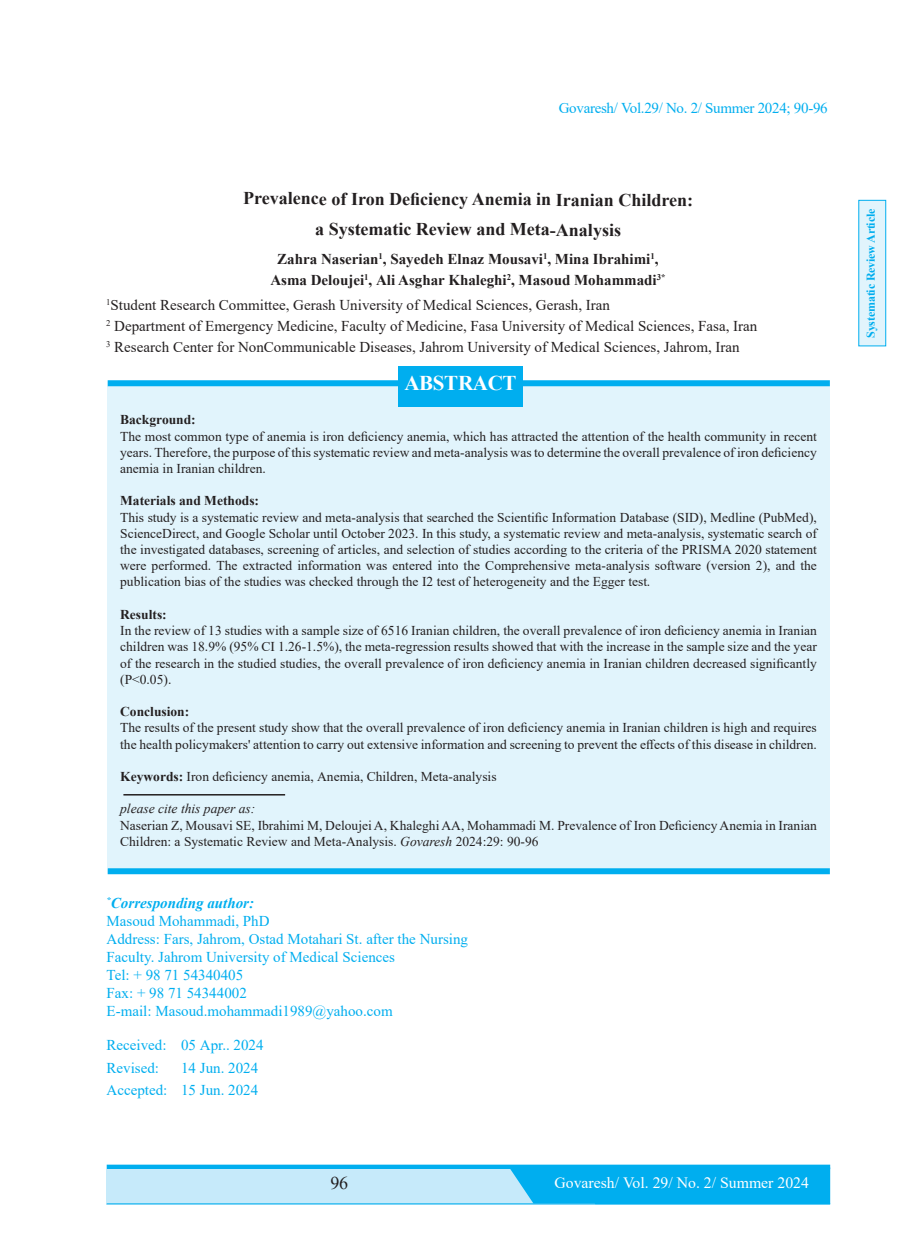
<style>
.page{position:relative;width:915px;height:1255px;background:#fff}
.page>*{position:absolute;margin:0;border:0;box-sizing:border-box;transform-origin:0 0}
.Main{font:700 21px "Times New Roman";letter-spacing:-.015em;color:#fff}
.Main-2{font:700 18px "Times New Roman";letter-spacing:-.005em;color:#231f20}
.t1{font:18px "Times New Roman";color:#231f20}
.t2{font:15.75px "Times New Roman";color:#fff}
.t3{font:15px "Times New Roman";color:#231f20}
.Main-3{font:15px/18px "Times New Roman";color:#00aeef}
.t4{font:700 15px "Times New Roman";color:#231f20}
.Main-4{font:15px "Times New Roman";letter-spacing:-.02em;color:#00aeef}
.t5{font:italic 700 15px "Times New Roman";color:#00aeef}
.Main-5{font:13.5px/16.2px "Times New Roman";color:#231f20;text-align:justify}
.Main-6{font:700 13.5px "Times New Roman";color:#231f20}
.Main-7{font:italic 13.5px "Times New Roman";color:#231f20}
.Main-8{font:700 12px "Times New Roman";letter-spacing:-.015em;color:#00aeef}
.t6{font:700 8.7px "Times New Roman";color:#231f20}
.t7{font:8.7px "Times New Roman";color:#231f20}
.t8{font:italic 700 8.7px "Times New Roman";color:#00aeef}
.s1{font-weight:700}
.s2{font-style:italic}
</style>
<div class="page">
<div style="left:107px;top:1164px;width:722px;height:5px;background:#00aeef"></div>
<div style="left:107px;top:1168px;width:722px;height:36px;background:#c6eafa"></div>
<hr style="left:107px;top:1203px;width:722px;height:1px;background:#00aeef">
<div style="left:508px;top:1168px;width:321px;height:36px;background:#00aeef"></div>
<div style="left:107px;top:386px;width:722px;height:482px;background:#e1f4fc"></div>
<div style="left:108px;top:380px;width:721px;height:6px;background:#00aeef"></div>
<div style="left:108px;top:868px;width:721px;height:6px;background:#00aeef"></div>
<hr style="left:123px;top:794px;width:162px;height:1px;background:#231f20">
<div style="left:858px;top:200px;width:27px;height:146px;background:#e1f4fc"></div>
<div style="left:398px;top:366px;width:125px;height:40px;background:#00aeef"></div>
<p class="Main-4" style="left:558px;top:97px;width:270px">Govaresh/ Vol.29/ No. 2/ Summer 2024; 90-96</p>
<p class="Main-2" style="left:243px;top:186px;width:451px">Prevalence of Iron Deficiency Anemia in Iranian Children:</p>
<p class="Main-2" style="left:315px;top:216px;width:307px">a Systematic Review and Meta-Analysis</p>
<p class="t6" style="left:378px;top:250px;width:6px">1</p>
<p class="t6" style="left:543px;top:250px;width:6px">1</p>
<p class="t6" style="left:650px;top:250px;width:6px">1</p>
<p class="t4" style="left:277px;top:248px;width:383px">Zahra Naserian , Sayedeh Elnaz Mousavi , Mina Ibrahimi ,</p>
<p class="t6" style="left:506px;top:271px;width:6px">2</p>
<p class="t6" style="left:656px;top:271px;width:10px">*3</p>
<p class="t6" style="left:364px;top:271px;width:6px">1</p>
<p class="t4" style="left:270px;top:269px;width:387px">Asma Deloujei , Ali Asghar Khaleghi , Masoud Mohammadi</p>
<p class="t7" style="left:106px;top:295px;width:6px">1</p>
<p class="t3" style="left:110px;top:294px;width:501px">Student Research Committee, Gerash University of Medical Sciences, Gerash, Iran</p>
<p class="t7" style="left:106px;top:316px;width:6px">2</p>
<p class="t3" style="left:114px;top:315px;width:644px">Department of Emergency Medicine, Faculty of Medicine, Fasa University of Medical Sciences, Fasa, Iran</p>
<p class="t7" style="left:106px;top:337px;width:6px">3</p>
<p class="t3" style="left:114px;top:336px;width:626px">Research Center for NonCommunicable Diseases, Jahrom University of Medical Sciences, Jahrom, Iran</p>
<p class="Main" style="left:404px;top:367px;width:114px">ABSTRACT</p>
<p class="Main-6" style="left:120px;top:410px;width:77px">Background:</p>
<p class="Main-5" style="left:120px;top:427px;width:698px">The most common type of anemia is iron deficiency anemia, which has attracted the attention of the health community in recent years. Therefore, the purpose of this systematic review and meta-analysis was to determine the overall prevalence of iron deficiency anemia in Iranian children.</p>
<p class="Main-6" style="left:120px;top:491px;width:140px">Materials and Methods:</p>
<p class="Main-5" style="left:120px;top:508px;width:698px">This study is a systematic review and meta-analysis that searched the Scientific Information Database (SID ,) Medline (PubMed ,( ScienceDirect, and Google Scholar until October 2023. In this study a, systematic review and meta-analysis, systematic search of the investigated databases, screening of articles, and selection of studies according to the criteria of the PRISMA 2020 statement were performed. The extracted information was entered into the Comprehensive meta-analysis software (version ,)2 and the publication bias of the studies was checked through the 2I test of heterogeneity and the Egger test.</p>
<p class="Main-6" style="left:120px;top:604px;width:48px">Results:</p>
<p class="Main-5" style="left:120px;top:622px;width:698px">In the review of 13 studies with a sample size of 6516 Iranian children, the overall prevalence of iron deficiency anemia in Iranian children was 18.9% (95% CI 1.26-1.5% ,) the meta-regression results showed that with the increase in the sample size and the year of the research in the studied studies, the overall prevalence of iron deficiency anemia in Iranian children decreased significantly<br>&gt;P( 0.05 .(</p>
<p class="Main-6" style="left:120px;top:701px;width:71px">Conclusion:</p>
<p class="Main-5" style="left:120px;top:719px;width:698px">The results of the present study show that the overall prevalence of iron deficiency anemia in Iranian children is high and requires the health policymakers' attention to carry out extensive information and screening to prevent the effects of this disease in children.</p>
<p class="Main-5" style="left:120px;top:768px;width:378px"><span class="s1">Keywords:</span> Iron deficiency anemia, Anemia, Children, Meta-analysis</p>
<p class="Main-7" style="left:120px;top:799px;width:136px">please cite this paper as:</p>
<p class="Main-5" style="left:120px;top:816px;width:698px">Naserian Z, Mousavi SE, Ibrahimi M, DeloujeiA, Khaleghi AA, Mohammadi M. Prevalence of Iron Deficiency Anemia in Iranian<br>Children a: Systematic Review and Meta-Analysis. <span class="s2">Govaresh</span> 2024:29: 90-96</p>
<p class="t8" style="left:107px;top:893px;width:6px">*</p>
<p class="t5" style="left:111px;top:892px;width:144px">Corresponding author:</p>
<p class="Main-3" style="left:107px;top:911px;width:164px">Masoud Mohammadi, PhD</p>
<p class="Main-3" style="left:107px;top:929px;width:363px">Address: Fars, Jahrom, Ostad Motahari St. after the Nursing<br>Faculty. Jahrom University of Medical Sciences</p>
<p class="Main-3" style="left:107px;top:965px;width:138px">Tel +: 98 71 54340405</p>
<p class="Main-3" style="left:107px;top:983px;width:142px">Fax +: 98 71 54344002</p>
<p class="Main-3" style="left:107px;top:1001px;width:287px">E-mail: Masoud.mohammadi1989@yahoo.com</p>
<p class="Main-3" style="left:181px;top:1035px;width:84px">05 Apr.. 2024</p>
<p class="Main-3" style="left:107px;top:1035px;width:61px">Received:</p>
<p class="Main-3" style="left:107px;top:1058px;width:54px">Revised:</p>
<p class="Main-3" style="left:107px;top:1080px;width:62px">Accepted:</p>
<p class="Main-3" style="left:181px;top:1058px;width:79px">14 Jun. 2024</p>
<p class="Main-3" style="left:181px;top:1080px;width:79px">15 Jun. 2024</p>
<p class="t1" style="left:330px;top:1169px;width:19px">96</p>
<p class="t2" style="left:554px;top:1171px;width:256px">Govaresh/ Vol. 29/ No. 2/ Summer 2024</p>
<p class="Main-8" style="left:861px;top:338px;width:131px;rotate:-90deg">Systematic Review Article</p>
</div>
